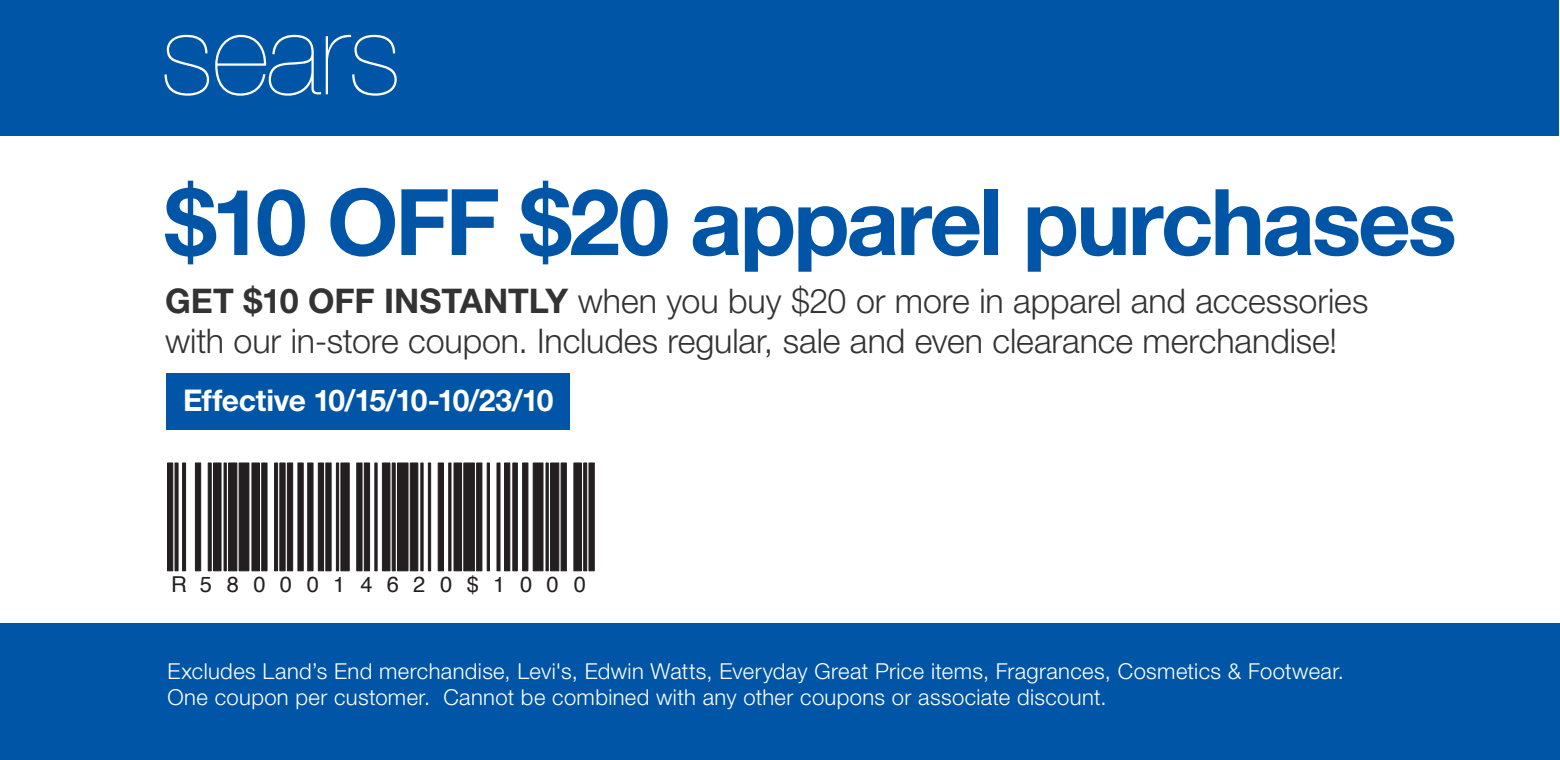
<style>
.page{position:relative;width:1560px;height:760px;background:#fff}
.page>*{position:absolute;margin:0;border:0;box-sizing:border-box;transform-origin:0 0}
.t1{font:700 92px "Helvetica Neue LT Std";letter-spacing:-.035em;color:#0155a6}
.t2{font:300 34px/40px "Helvetica Neue LT Std";letter-spacing:-.005em;color:#333}
.t3{font:700 30px "Helvetica Neue LT Std";letter-spacing:-.015em;color:#fff}
.t4{font:300 22px/26px "Helvetica Neue LT Std";letter-spacing:.015em;color:#fff}
.t5{font:21.8px "Helvetica";letter-spacing:.65em;color:#231f20}
.s1{font-weight:700}
</style>
<div class="page">
<div style="left:0;top:0;width:1559px;height:136px;background:#0155a6"></div>
<div style="left:0;top:624px;width:1560px;height:136px;background:#0155a6"></div>
<div style="left:166px;top:374px;width:404px;height:56px;background:#0155a6"></div>
<svg style="left:165px;top:35px;width:44px;height:61px"></svg>
<svg style="left:215px;top:34px;width:182px;height:62px"></svg>
<svg style="left:167px;top:462px;width:428px;height:110px"></svg>
<svg style="left:168px;top:463px;width:5px;height:108px"></svg>
<hr style="left:175px;top:463px;width:3px;height:108px;background:#231f20">
<hr style="left:183px;top:463px;width:3px;height:108px;background:#231f20">
<div style="left:195px;top:463px;width:6px;height:108px;background:#231f20;border:1px solid #231f20"></div>
<div style="left:208px;top:463px;width:3px;height:108px;background:#231f20;border:1px solid #231f20"></div>
<div style="left:213px;top:463px;width:8px;height:108px;background:#231f20"></div>
<hr style="left:224px;top:463px;width:2px;height:108px;background:#231f20">
<div style="left:229px;top:463px;width:8px;height:108px;background:#231f20"></div>
<div style="left:239px;top:463px;width:10px;height:108px;background:#231f20"></div>
<div style="left:252px;top:463px;width:7px;height:108px;background:#231f20"></div>
<div style="left:262px;top:463px;width:5px;height:108px;background:#231f20"></div>
<hr style="left:275px;top:463px;width:3px;height:108px;background:#231f20">
<div style="left:280px;top:463px;width:5px;height:108px;background:#231f20"></div>
<div style="left:287px;top:463px;width:6px;height:108px;background:#231f20;border:1px solid #231f20"></div>
<div style="left:298px;top:463px;width:5px;height:108px;background:#231f20"></div>
<div style="left:308px;top:463px;width:5px;height:108px;background:#231f20"></div>
<svg style="left:318px;top:463px;width:6px;height:108px"></svg>
<div style="left:326px;top:463px;width:5px;height:108px;background:#231f20"></div>
<div style="left:336px;top:463px;width:3px;height:108px;background:#231f20;border:1px solid #231f20"></div>
<div style="left:341px;top:463px;width:8px;height:108px;background:#231f20"></div>
<div style="left:357px;top:463px;width:5px;height:108px;background:#231f20"></div>
<svg style="left:364px;top:463px;width:6px;height:108px"></svg>
<hr style="left:375px;top:463px;width:2px;height:108px;background:#231f20">
<div style="left:382px;top:463px;width:8px;height:108px;background:#231f20"></div>
<div style="left:392px;top:463px;width:3px;height:108px;background:#231f20;border:1px solid #231f20"></div>
<div style="left:397px;top:463px;width:11px;height:108px;background:#231f20"></div>
<div style="left:410px;top:463px;width:8px;height:108px;background:#231f20;border:1px solid #231f20"></div>
<hr style="left:421px;top:463px;width:2px;height:108px;background:#231f20">
<div style="left:428px;top:463px;width:3px;height:108px;background:#231f20;border:1px solid #231f20"></div>
<div style="left:438px;top:463px;width:5px;height:108px;background:#231f20;border:1px solid #231f20"></div>
<hr style="left:449px;top:463px;width:2px;height:108px;background:#231f20">
<div style="left:454px;top:463px;width:8px;height:108px;background:#231f20"></div>
<div style="left:464px;top:463px;width:10px;height:108px;background:#231f20"></div>
<div style="left:477px;top:463px;width:5px;height:108px;background:#231f20"></div>
<div style="left:487px;top:463px;width:2px;height:108px;background:#231f20;border:1px solid #231f20"></div>
<hr style="left:497px;top:463px;width:3px;height:108px;background:#231f20">
<div style="left:505px;top:463px;width:5px;height:108px;background:#231f20;border:1px solid #231f20"></div>
<hr style="left:513px;top:463px;width:4px;height:108px;background:#231f20">
<div style="left:523px;top:463px;width:5px;height:108px;background:#231f20"></div>
<div style="left:533px;top:463px;width:10px;height:108px;background:#231f20;border:1px solid #231f20"></div>
<hr style="left:546px;top:463px;width:2px;height:108px;background:#231f20">
<div style="left:551px;top:463px;width:8px;height:108px;background:#231f20;border:1px solid #231f20"></div>
<div style="left:561px;top:463px;width:5px;height:108px;background:#231f20"></div>
<div style="left:574px;top:463px;width:7px;height:108px;background:#231f20"></div>
<div style="left:584px;top:463px;width:3px;height:108px;background:#231f20;border:1px solid #231f20"></div>
<div style="left:589px;top:463px;width:5px;height:108px;background:#231f20"></div>
<h1 class="t1" style="left:165px;top:165px;width:1293px">$10 OFF $20 apparel purchases</h1>
<h2 class="t2" style="left:165px;top:280px;width:1205px"><span class="s1">GET $10 OFF INSTANTLY</span> when you buy $20 or more in apparel and accessories with our in-store coupon. Includes regular, sale and even clearance merchandise!</h2>
<h3 class="t3" style="left:183px;top:382px;width:372px">Effective 10/15/10-10/23/10</h3>
<p class="t5" style="left:171px;top:567px;width:416px">R5800014620$1000</p>
<p class="t4" style="left:168px;top:658px;width:1178px">Excludes Land’s End merchandise, Levi's, Edwin Watts, Everyday Great Price items, Fragrances, Cosmetics &amp; Footwear.<br>One coupon per customer. Cannot be combined with any other coupons or associate discount.</p>
</div>
